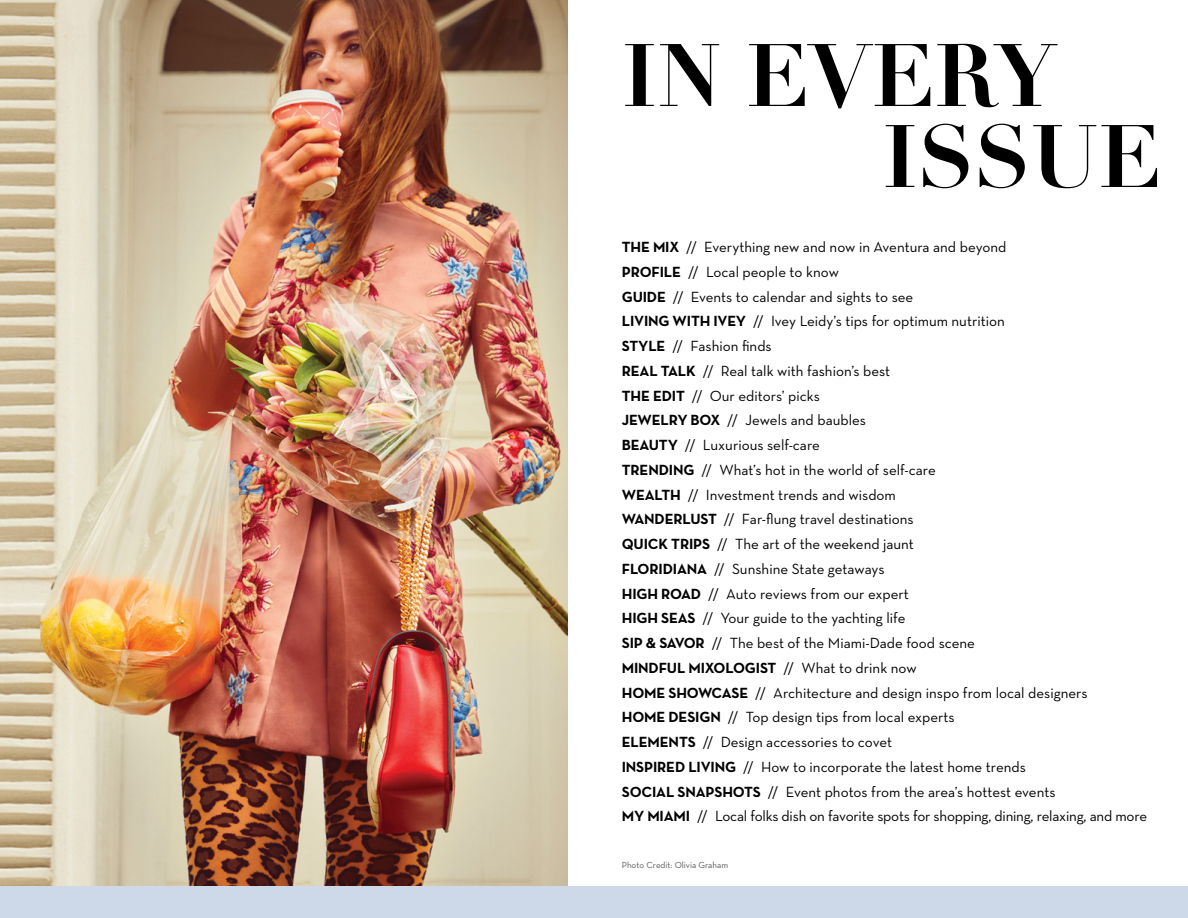
<style>
.page{position:relative;width:1188px;height:918px;background:#fff}
.page>*{position:absolute;margin:0;border:0;box-sizing:border-box;transform-origin:0 0}
.t1{font:700 87px/81px "Didot LT Pro";color:#000}
.t2{font:15px/24.8px "Neutra Text";color:#000}
.t3{font:9px "Neutra Text";color:#58595b}
.s1{font-weight:700}
</style>
<div class="page">
<img style="left:0;top:0;width:568px;height:887px">
<div style="left:0;top:887px;width:1188px;height:31px;background:#cdd8e8"></div>
<h1 class="t1" style="left:882px;top:36px;width:280px;text-indent:-261px">IN EVERY<br>ISSUE</h1>
<p class="t2" style="left:622px;top:235px;width:527px"><span class="s1">THE MIX</span> // Everything new and now in Aventura and beyond<br><span class="s1">PROFILE</span> // Local people to know<br><span class="s1">GUIDE</span> // Events to calendar and sights to see<br><span class="s1">LIVING WITH IVEY</span> // Ivey Leidy’s tips for optimum nutrition<br><span class="s1">STYLE</span> // Fashion finds<br><span class="s1">REAL TALK</span> // Real talk with fashion’s best<br><span class="s1">THE EDIT</span> // Our editors’ picks<br><span class="s1">JEWELRY BOX</span> // Jewels and baubles<br><span class="s1">BEAUTY</span> // Luxurious self-care<br><span class="s1">TRENDING</span> // What’s hot in the world of self-care<br><span class="s1">WEALTH</span> // Investment trends and wisdom<br><span class="s1">WANDERLUST</span> // Far-flung travel destinations<br><span class="s1">QUICK TRIPS</span> // The art of the weekend jaunt<br><span class="s1">FLORIDIANA</span> // Sunshine State getaways<br><span class="s1">HIGH ROAD</span> // Auto reviews from our expert<br><span class="s1">HIGH SEAS</span> // Your guide to the yachting life<br><span class="s1">SIP &amp; SAVOR</span> // The best of the Miami-Dade food scene<br><span class="s1">MINDFUL MIXOLOGIST</span> // What to drink now<br><span class="s1">HOME SHOWCASE</span> // Architecture and design inspo from local designers<br><span class="s1">HOME DESIGN</span> // Top design tips from local experts<br><span class="s1">ELEMENTS</span> // Design accessories to covet<br><span class="s1">INSPIRED LIVING</span> // How to incorporate the latest home trends<br><span class="s1">SOCIAL SNAPSHOTS</span> // Event photos from the area’s hottest events<br><span class="s1">MY MIAMI</span> // Local folks dish on favorite spots for shopping, dining, relaxing, and more</p>
<p class="t3" style="left:622px;top:860px;width:108px">Photo Credit: Olivia Graham</p>
</div>
